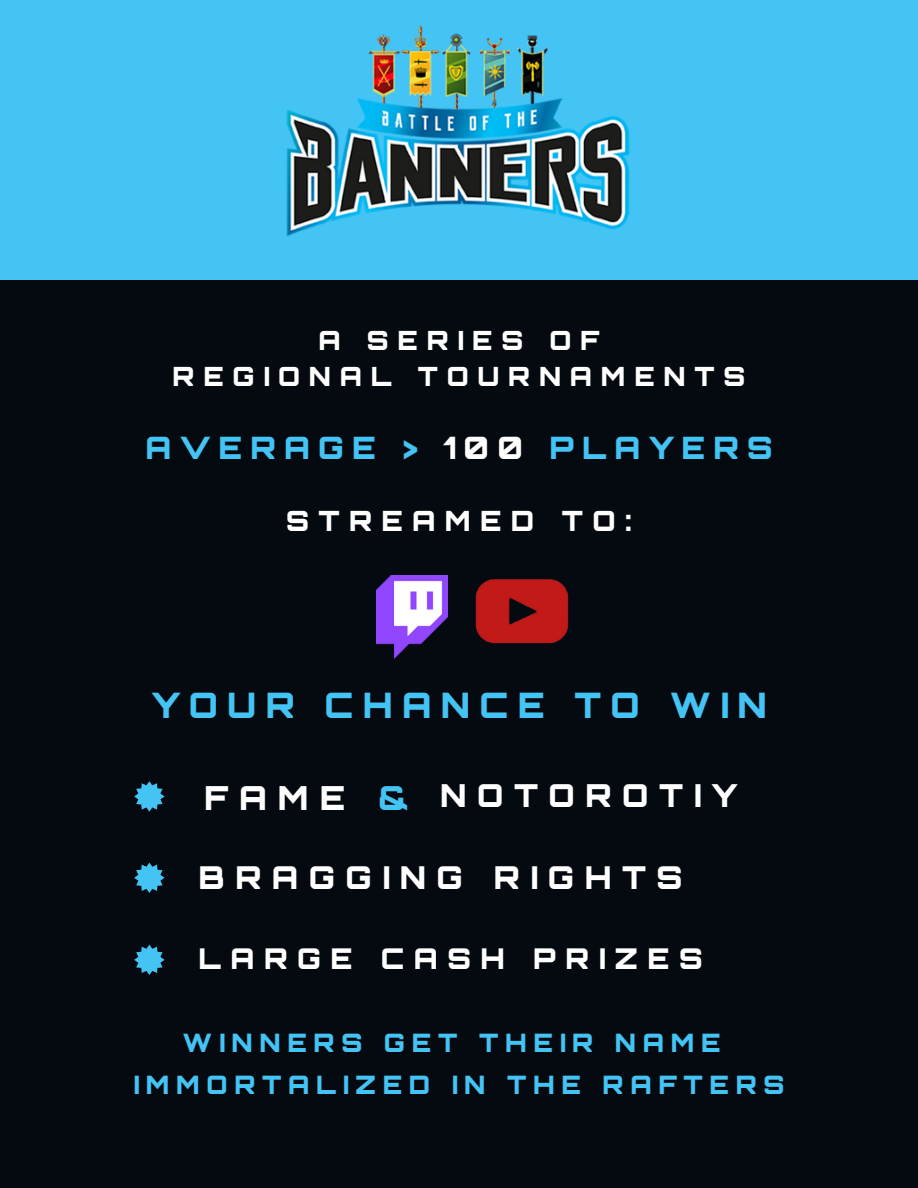
<style>
.page{position:relative;width:918px;height:1188px;background:#050a10}
.page>*{position:absolute;margin:0;border:0;box-sizing:border-box;transform-origin:0 0}
.t1{font:900 35.25px "Orbitron";letter-spacing:.265em;color:#44c4f4}
.t2{font:900 33.3px "Orbitron";color:#fff}
.t3{font:900 31.8px "Orbitron";letter-spacing:.33em;color:#fff}
.t4{font:900 31.65px "Orbitron";letter-spacing:.33em;color:#fff}
.t5{font:900 30.9px "Orbitron";letter-spacing:.265em;color:#44c4f4}
.t6{font:900 28.65px "Orbitron";letter-spacing:.33em;color:#fff}
.t7{font:900 28.05px "Orbitron";letter-spacing:.33em;color:#fff}
.t8{font:900 26.55px "Orbitron";letter-spacing:.33em;color:#fff}
.t9{font:900 25.5px "Orbitron";letter-spacing:.265em;color:#44c4f4}
.s1{color:#fff}
.s2{color:#44c4f4}
</style>
<div class="page">
<div style="left:0;top:0;width:918px;height:279px;background:#44c4f4"></div>
<img style="left:286px;top:25px;width:344px;height:211px">
<svg style="left:134px;top:781px;width:31px;height:31px"></svg>
<svg style="left:134px;top:863px;width:31px;height:30px"></svg>
<svg style="left:134px;top:945px;width:31px;height:30px"></svg>
<img style="left:475px;top:579px;width:94px;height:65px">
<img style="left:377px;top:575px;width:70px;height:83px">
<h2 class="t8" style="left:319px;top:330px;width:282px">A SERIES OF</h2>
<p class="t8" style="left:173px;top:366px;width:574px">REGIONAL TOURNAMENTS</p>
<h1 class="t5" style="left:145px;top:435px;width:629px">AVERAGE &gt; <span class="s1">100</span> PLAYERS</h1>
<p class="t7" style="left:286px;top:510px;width:347px">STREAMED TO:</p>
<h1 class="t1" style="left:151px;top:691px;width:617px">YOUR CHANCE TO WIN</h1>
<p class="t2" style="left:204px;top:785px;width:207px">FAME <span class="s2">&amp;</span></p>
<p class="t3" style="left:440px;top:783px;width:298px">NOTOROTIY</p>
<p class="t4" style="left:199px;top:866px;width:485px">BRAGGING RIGHTS</p>
<p class="t6" style="left:199px;top:947px;width:506px">LARGE CASH PRIZES</p>
<h1 class="t9" style="left:182px;top:1032px;width:540px">WINNERS GET THEIR NAME</h1>
<h2 class="t9" style="left:133px;top:1075px;width:653px">IMMORTALIZED IN THE RAFTERS</h2>
</div>
